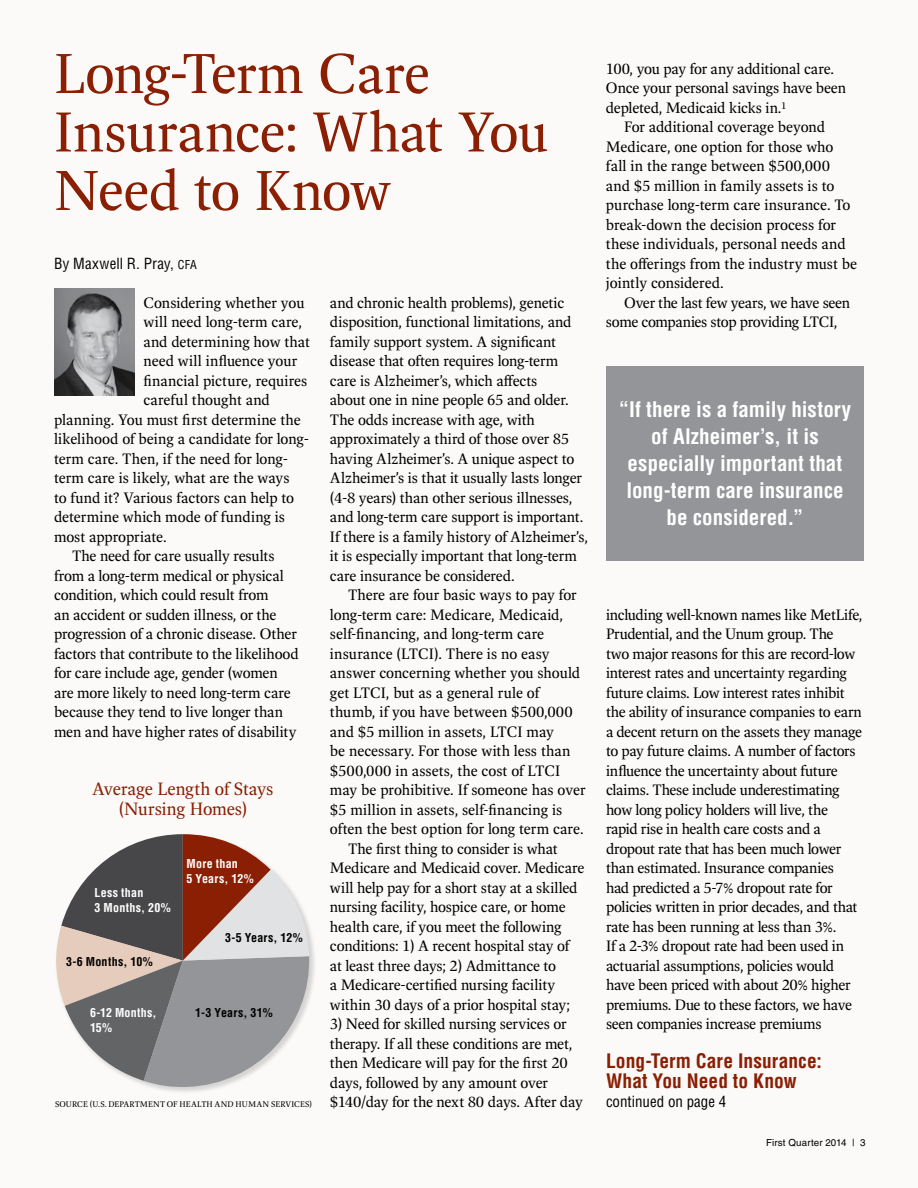
<style>
.page{position:relative;width:918px;height:1188px;background:#fcfaf8}
.page>*{position:absolute;margin:0;border:0;box-sizing:border-box;transform-origin:0 0}
.t1{font:61.5px/58.5px "Spinoza OT";letter-spacing:-.02em;color:#8a1f03}
.t2{font:700 condensed 21px/27px "Helvetica LT Std";color:#fff;text-align:center}
.t3{font:700 condensed 19.5px/19.5px "Helvetica LT Std";letter-spacing:.005em;color:#8a1f03}
.t4{font:19.5px/19.5px "Spinoza OT";letter-spacing:-.015em;color:#8a1f03;text-align:center}
.t5{font:16.5px/19.5px "Spinoza OT";letter-spacing:-.01em;color:#000}
.t6{font:condensed 15px "Helvetica LT Std";color:#000}
.t7{font:700 condensed 12px/15px "Helvetica LT Std";letter-spacing:.02em;color:#fff}
.t8{font:700 condensed 12px "Helvetica LT Std";letter-spacing:.02em;color:#000}
.t9{font:9.75px "Helvetica LT Std";letter-spacing:.015em;color:#000}
.t10{font:9px "Spinoza OT";letter-spacing:.01em;color:#000}
.s1{font-size:12px}
</style>
<div class="page">
<img style="left:54px;top:288px;width:81px;height:108px">
<div style="left:606px;top:366px;width:258px;height:195px;background:#939598"></div>
<div style="left:55px;top:833px;width:262px;height:262px;background:#000;opacity:.15"></div>
<svg style="left:55px;top:834px;width:257px;height:253px"></svg>
<h1 class="t1" style="left:54px;top:45px;width:496px">Long-Term Care<br>Insurance: What You<br>Need to Know</h1>
<p class="t6" style="left:54px;top:254px;width:144px">By Maxwell R. Pray, <span class="s1">CFA</span></p>
<p class="t5" style="left:144px;top:293px;width:162px">Considering whether you</p>
<p class="t5" style="left:144px;top:312px;width:160px">will need long-term care,</p>
<p class="t5" style="left:144px;top:332px;width:168px">and determining how that</p>
<p class="t5" style="left:144px;top:351px;width:155px">need will influence your</p>
<p class="t5" style="left:144px;top:371px;width:166px">financial picture, requires</p>
<p class="t5" style="left:144px;top:390px;width:128px">careful thought and</p>
<p class="t5" style="left:54px;top:410px;width:248px">planning. You must first determine the</p>
<p class="t5" style="left:54px;top:429px;width:257px">likelihood of being a candidate for long-</p>
<p class="t5" style="left:54px;top:449px;width:236px">term care. Then, if the need for long-</p>
<p class="t5" style="left:54px;top:468px;width:237px">term care is likely, what are the ways</p>
<p class="t5" style="left:54px;top:488px;width:242px">to fund it? Various factors can help to</p>
<p class="t5" style="left:54px;top:507px;width:233px">determine which mode of funding is</p>
<p class="t5" style="left:54px;top:527px;width:114px">most appropriate.</p>
<p class="t5" style="left:72px;top:546px;width:204px">The need for care usually results</p>
<p class="t5" style="left:54px;top:566px;width:231px">from a long-term medical or physical</p>
<p class="t5" style="left:54px;top:585px;width:216px">condition, which could result from</p>
<p class="t5" style="left:54px;top:605px;width:224px">an accident or sudden illness, or the</p>
<p class="t5" style="left:54px;top:624px;width:244px">progression of a chronic disease. Other</p>
<p class="t5" style="left:54px;top:644px;width:246px">factors that contribute to the likelihood</p>
<p class="t5" style="left:54px;top:663px;width:225px">for care include age, gender (women</p>
<p class="t5" style="left:54px;top:683px;width:238px">are more likely to need long-term care</p>
<p class="t5" style="left:54px;top:702px;width:231px">because they tend to live longer than</p>
<p class="t5" style="left:54px;top:722px;width:244px">men and have higher rates of disability</p>
<p class="t4" style="left:92px;top:779px;width:183px">Average Length of Stays (Nursing Homes)</p>
<p class="t7" style="left:94px;top:885px;width:78px">Less than<br>3 Months, 20%</p>
<p class="t8" style="left:66px;top:954px;width:88px">3-6 Months, 10%</p>
<p class="t7" style="left:187px;top:856px;width:69px">More than<br>5 Years, 12%</p>
<p class="t8" style="left:225px;top:930px;width:79px">3-5 Years, 12%</p>
<p class="t7" style="left:90px;top:1005px;width:68px">6-12 Months,</p>
<p class="t8" style="left:195px;top:1005px;width:79px">1-3 Years, 31%</p>
<p class="t7" style="left:90px;top:1020px;width:24px">15%</p>
<p class="t10" style="left:55px;top:1099px;width:258px">SOURCE (U.S. DEPARTMENT OF HEALTH AND HUMAN SERVICES)</p>
<p class="t5" style="left:330px;top:293px;width:259px">and chronic health problems), genetic disposition, functional limitations, and family support system. A significant disease that often requires long-term care is Alzheimer’s, which affects<br>about one in nine people 65 and older.<br>The odds increase with age, with approximately a third of those over 85 having Alzheimer’s. A unique aspect to Alzheimer’s is that it usually lasts longer (4-8 years) than other serious illnesses, and long-term care support is important.<br>If there is a family history of Alzheimer’s, it is especially important that long-term care insurance be considered.</p>
<p class="t5" style="left:348px;top:585px;width:230px">There are four basic ways to pay for</p>
<p class="t5" style="left:330px;top:605px;width:235px">long-term care: Medicare, Medicaid,</p>
<p class="t5" style="left:330px;top:624px;width:216px">self-financing, and long-term care</p>
<p class="t5" style="left:330px;top:644px;width:221px">insurance (LTCI). There is no easy</p>
<p class="t5" style="left:330px;top:663px;width:252px">answer concerning whether you should</p>
<p class="t5" style="left:330px;top:683px;width:211px">get LTCI, but as a general rule of</p>
<p class="t5" style="left:330px;top:702px;width:244px">thumb, if you have between $500,000</p>
<p class="t5" style="left:330px;top:722px;width:225px">and $5 million in assets, LTCI may</p>
<p class="t5" style="left:330px;top:741px;width:242px">be necessary. For those with less than</p>
<p class="t5" style="left:330px;top:761px;width:232px">$500,000 in assets, the cost of LTCI</p>
<p class="t5" style="left:330px;top:780px;width:257px">may be prohibitive. If someone has over</p>
<p class="t5" style="left:330px;top:800px;width:234px">$5 million in assets, self-financing is</p>
<p class="t5" style="left:330px;top:819px;width:255px">often the best option for long term care.</p>
<p class="t5" style="left:348px;top:839px;width:211px">The first thing to consider is what</p>
<p class="t5" style="left:330px;top:858px;width:256px">Medicare and Medicaid cover. Medicare</p>
<p class="t5" style="left:330px;top:878px;width:249px">will help pay for a short stay at a skilled</p>
<p class="t5" style="left:330px;top:897px;width:237px">nursing facility, hospice care, or home</p>
<p class="t5" style="left:330px;top:917px;width:233px">health care, if you meet the following</p>
<p class="t5" style="left:330px;top:936px;width:241px">conditions: 1) A recent hospital stay of</p>
<p class="t5" style="left:330px;top:956px;width:228px">at least three days; 2) Admittance to</p>
<p class="t5" style="left:330px;top:975px;width:227px">a Medicare-certified nursing facility</p>
<p class="t5" style="left:330px;top:995px;width:242px">within 30 days of a prior hospital stay;</p>
<p class="t5" style="left:330px;top:1014px;width:254px">3) Need for skilled nursing services or therapy. If all these conditions are met, then Medicare will pay for the first 20 days, followed by any amount over $140/day for the next 80 days. After day</p>
<p class="t5" style="left:606px;top:59px;width:242px">100, you pay for any additional care.<br>Once your personal savings have been depleted, Medicaid kicks in.<sup>1</sup></p>
<p class="t5" style="left:606px;top:117px;width:253px;text-indent:18px">For additional coverage beyond Medicare, one option for those who fall in the range between $500,000 and $5 million in family assets is to purchase long-term care insurance. To break-down the decision process for these individuals, personal needs and the offerings from the industry must be jointly considered.</p>
<p class="t5" style="left:606px;top:293px;width:246px;text-indent:18px">Over the last few years, we have seen some companies stop providing LTCI,</p>
<p class="t2" style="left:619px;top:396px;width:234px">“If there is a family history of Alzheimer’s, it is especially important that long-term care insurance be considered.”</p>
<p class="t5" style="left:606px;top:605px;width:258px">including well-known names like MetLife, Prudential, and the Unum group. The<br>two major reasons for this are record-low interest rates and uncertainty regarding future claims. Low interest rates inhibit the ability of insurance companies to earn a decent return on the assets they manage to pay future claims. A number of factors influence the uncertainty about future claims. These include underestimating how long policy holders will live, the rapid rise in health care costs and a dropout rate that has been much lower than estimated. Insurance companies<br>had predicted a 5-7% dropout rate for policies written in prior decades, and that rate has been running at less than 3%.<br>If a 2-3% dropout rate had been used in actuarial assumptions, policies would have been priced with about 20% higher premiums. Due to these factors, we have seen companies increase premiums</p>
<p class="t3" style="left:606px;top:1051px;width:217px">Long-Term Care Insurance:<br>What You Need to Know</p>
<p class="t6" style="left:606px;top:1092px;width:122px">continued on page 4</p>
<p class="t9" style="left:766px;top:1137px;width:101px">First Quarter 2014 | 3</p>
</div>
